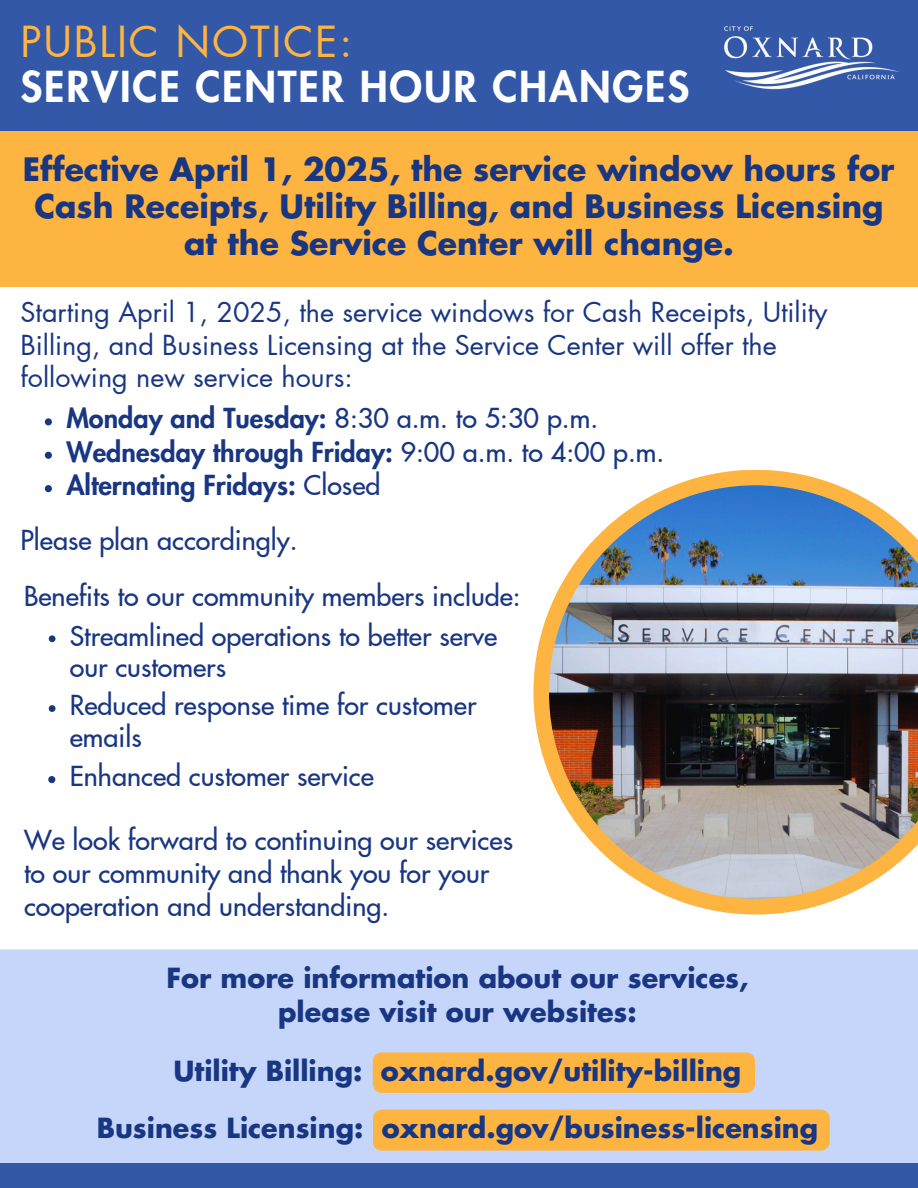
<style>
.page{position:relative;width:918px;height:1188px;background:#fff}
.page>*{position:absolute;margin:0;border:0;box-sizing:border-box;transform-origin:0 0}
.t1{font:41.85px "Futura LT Pro";letter-spacing:.045em;color:#feb441}
.t2{font:800 41.7px "Futura LT Pro";letter-spacing:.045em;color:#fff}
.t3{font:700 31.5px/37.2px "Futura LT Pro";color:#183682;text-align:center}
.t4{font:700 27.15px/33.9px "Futura LT Pro";color:#183682;text-align:center}
.t5{font:500 27px/31.5px "Futura LT Pro";color:#183682}
.t6{font:27px/32.7px "Futura LT Pro";color:#183682}
.t7{font:800 27px "Futura LT Pro";color:#183682}
.s1{font-weight:800}
.s2{font-weight:500}
</style>
<div class="page">
<svg style="left:533px;top:470px;width:305px;height:445px"></svg>
<img style="left:549px;top:485px;width:369px;height:414px">
<div style="left:0;top:131px;width:918px;height:156px;background:#feb441"></div>
<div style="left:0;top:0;width:918px;height:131px;background:#3358a8"></div>
<div style="left:0;top:949px;width:918px;height:214px;background:#c6d5fa"></div>
<div style="left:373px;top:1052px;width:382px;height:41px;background:#feb441"></div>
<img style="left:724px;top:26px;width:175px;height:64px">
<div style="left:0;top:1163px;width:918px;height:25px;background:#3358a8"></div>
<div style="left:373px;top:1110px;width:457px;height:41px;background:#feb441"></div>
<svg style="left:45px;top:418px;width:7px;height:7px"></svg>
<svg style="left:45px;top:452px;width:7px;height:7px"></svg>
<svg style="left:45px;top:485px;width:7px;height:7px"></svg>
<svg style="left:49px;top:635px;width:7px;height:7px"></svg>
<svg style="left:48px;top:776px;width:7px;height:7px"></svg>
<svg style="left:49px;top:705px;width:7px;height:7px"></svg>
<p class="t1" style="left:21px;top:22px;width:333px">PUBLIC NOTICE:</p>
<h4 class="t2" style="left:21px;top:68px;width:670px">SERVICE CENTER HOUR CHANGES</h4>
<h2 class="t3" style="left:23px;top:152px;width:873px">Effective April 1, 2025, the service window hours for<br>Cash Receipts, Utility Billing, and Business Licensing at the Service Center will change.</h2>
<p class="t6" style="left:21px;top:297px;width:809px">Starting April 1, 2025, the service windows for Cash Receipts, Utility<br>Billing, and Business Licensing at the Service Center will offer the following new service hours:</p>
<h1 class="t5" style="left:66px;top:404px;width:533px"><span class="s1">Monday and Tuesday:</span> 8:30 a.m. to 5:30 p.m.</h1>
<h3 class="t7" style="left:66px;top:440px;width:599px">Wednesday through Friday: <span class="s2">9:00 a.m. to 4:00 p.m.</span></h3>
<p class="t7" style="left:66px;top:473px;width:316px">Alternating Fridays: <span class="s2">Closed</span></p>
<h4 class="t5" style="left:21px;top:525px;width:279px">Please plan accordingly.</h4>
<p class="t5" style="left:24px;top:582px;width:498px">Benefits to our community members include:</p>
<p class="t5" style="left:70px;top:621px;width:429px">Streamlined operations to better serve our customers</p>
<h4 class="t5" style="left:70px;top:691px;width:408px">Reduced response time for customer emails</h4>
<h4 class="t5" style="left:70px;top:762px;width:306px">Enhanced customer service</h4>
<p class="t5" style="left:24px;top:824px;width:491px;line-height:33.3px">We look forward to continuing our services to our community and thank you for your cooperation and understanding.</p>
<p class="t4" style="left:166px;top:962px;width:584px">For more information about our services, please visit our websites:</p>
<h4 class="t4" style="left:174px;top:1055px;width:569px">Utility Billing: oxnard.gov/utility-billing</h4>
<p class="t4" style="left:97px;top:1112px;width:723px">Business Licensing: oxnard.gov/business-licensing</p>
</div>
